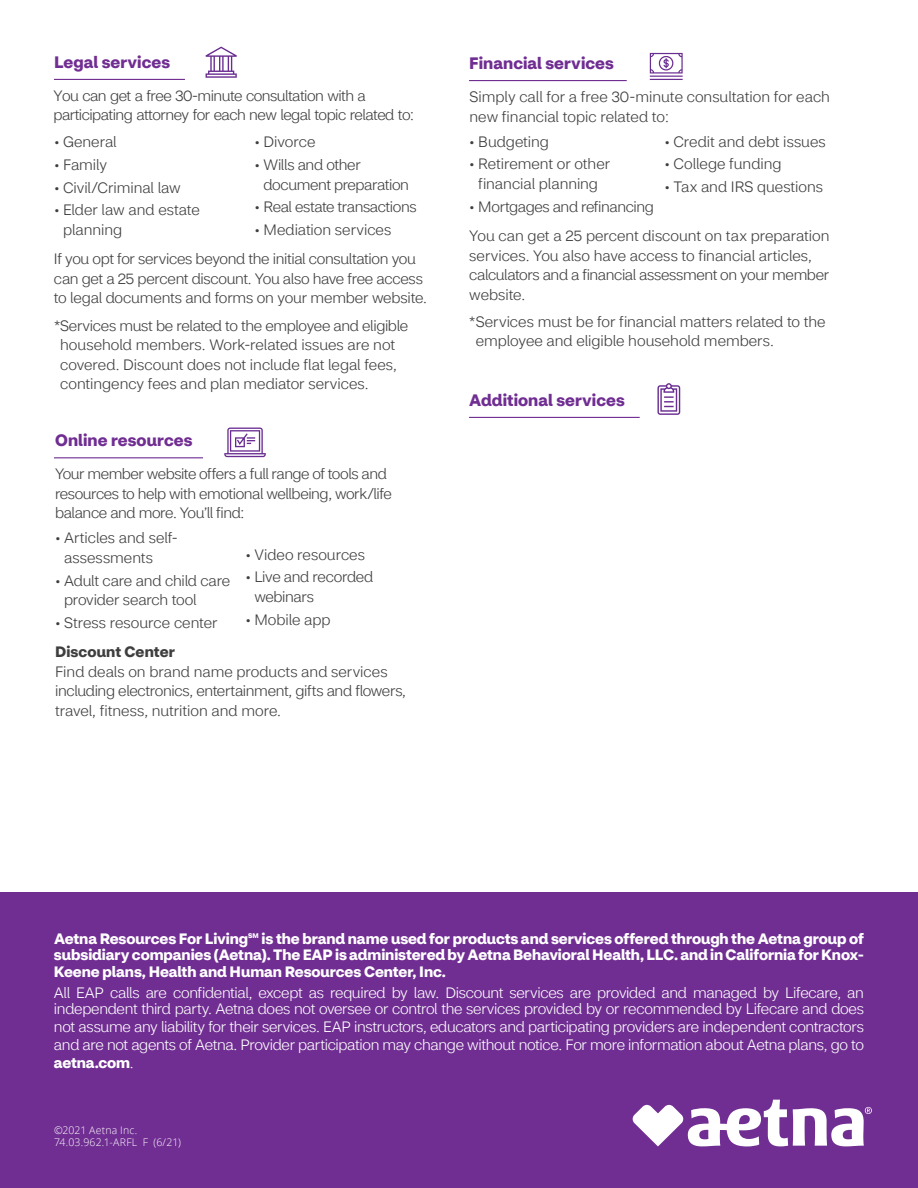
<style>
.page{position:relative;width:918px;height:1188px;background:#fff}
.page>*{position:absolute;margin:0;border:0;box-sizing:border-box;transform-origin:0 0}
.Body_headline{font:700 16.5px "CVS Health Sans";letter-spacing:.005em;color:#702d92}
.Body{font:300 15px/19.5px "CVS Health Sans";letter-spacing:-.015em;color:#3e3e3f}
.Disclaimer{font:300 15px/18px "CVS Health Sans";letter-spacing:-.02em;color:#fff}
.Bullet_List{font:300 15px/19.5px "CVS Health Sans";letter-spacing:-.005em;color:#3e3e3f}
.Disclaimer-2{font:700 15px/16.5px "CVS Health Sans";letter-spacing:-.005em;color:#fff;text-align:justify}
.Body-2{font:300 15px/19.5px "CVS Health Sans";letter-spacing:-.035em;color:#3e3e3f}
.Bullet_List-2{font:300 15px "CVS Health Sans";letter-spacing:-.03em;color:#3e3e3f}
.Bullet_List-3{font:300 15px/19.5px "CVS Health Sans";letter-spacing:-.025em;color:#3e3e3f}
.Body_subhead{font:700 15px "CVS Health Sans";letter-spacing:.01em;color:#3e3e3f}
._12a-_Aetna_is_the_b{font:300 10.5px "Open Sans";letter-spacing:.02em;color:#fff}
.Disclaimer-3{font:700 6.75px "CVS Health Sans";color:#fff}
.s1{font-weight:700}
</style>
<div class="page">
<div style="left:0;top:892px;width:918px;height:296px;background:#702d92"></div>
<hr style="left:469px;top:417px;width:171px;height:1px;background:#702d92">
<hr style="left:469px;top:80px;width:158px;height:1px;background:#702d92">
<svg style="left:657px;top:383px;width:23px;height:32px"></svg>
<hr style="left:54px;top:79px;width:131px;height:1px;background:#702d92">
<svg style="left:205px;top:47px;width:32px;height:31px"></svg>
<svg style="left:650px;top:53px;width:33px;height:27px"></svg>
<svg style="left:633px;top:1100px;width:239px;height:46px"></svg>
<hr style="left:54px;top:457px;width:149px;height:1px;background:#702d92">
<svg style="left:224px;top:428px;width:42px;height:29px"></svg>
<h2 class="Body_headline" style="left:54px;top:52px;width:118px">Legal services</h2>
<p class="Body-2" style="left:54px;top:86px;width:362px">You can get a free 30-minute consultation with a participating attorney for each new legal topic related to:</p>
<p class="Bullet_List" style="left:54px;top:132px;width:64px">• General</p>
<p class="Bullet_List" style="left:54px;top:155px;width:55px">• Family</p>
<p class="Bullet_List" style="left:54px;top:178px;width:128px">• Civil/Criminal law</p>
<p class="Bullet_List" style="left:63px;top:201px;width:138px;text-indent:-9px">• Elder law and estate planning</p>
<p class="Bullet_List" style="left:255px;top:132px;width:62px">• Divorce</p>
<p class="Bullet_List-3" style="left:264px;top:155px;width:147px;text-indent:-9px">• Wills and other document preparation</p>
<p class="Bullet_List-2" style="left:255px;top:198px;width:164px">• Real estate transactions</p>
<p class="Bullet_List" style="left:255px;top:220px;width:138px">• Mediation services</p>
<p class="Body" style="left:54px;top:250px;width:374px">If you opt for services beyond the initial consultation you can get a 25 percent discount. You also have free access to legal documents and forms on your member website.</p>
<p class="Body" style="left:60px;top:316px;width:350px;text-indent:-6px">*Services must be related to the employee and eligible household members. Work-related issues are not covered. Discount does not include flat legal fees, contingency fees and plan mediator services.</p>
<h2 class="Body_headline" style="left:55px;top:430px;width:139px">Online resources</h2>
<p class="Body" style="left:55px;top:464px;width:338px">Your member website offers a full range of tools and resources to help with emotional wellbeing, work/life balance and more. You’ll find:</p>
<p class="Bullet_List" style="left:64px;top:528px;width:115px;text-indent:-9px">• Articles and self&shy;assessments</p>
<p class="Bullet_List" style="left:64px;top:571px;width:168px;text-indent:-9px">• Adult care and child care provider search tool</p>
<p class="Bullet_List" style="left:55px;top:613px;width:164px">• Stress resource center</p>
<p class="Bullet_List" style="left:245px;top:545px;width:121px">• Video resources</p>
<p class="Bullet_List" style="left:254px;top:568px;width:120px;text-indent:-9px">• Live and recorded webinars</p>
<p class="Bullet_List" style="left:245px;top:610px;width:87px">• Mobile app</p>
<h3 class="Body_subhead" style="left:55px;top:643px;width:122px">Discount Center</h3>
<p class="Body" style="left:55px;top:662px;width:353px">Find deals on brand name products and services including electronics, entertainment, gifts and flowers, travel, fitness, nutrition and more.</p>
<h2 class="Body_headline" style="left:469px;top:53px;width:146px">Financial services</h2>
<p class="Body" style="left:470px;top:87px;width:362px">Simply call for a free 30-minute consultation for each new financial topic related to:</p>
<p class="Bullet_List" style="left:469px;top:132px;width:81px">• Budgeting</p>
<p class="Bullet_List" style="left:469px;top:154px;width:142px;text-align:center">• Retirement or other financial planning</p>
<p class="Bullet_List-2" style="left:469px;top:197px;width:186px">• Mortgages and refinancing</p>
<p class="Bullet_List" style="left:664px;top:132px;width:163px">• Credit and debt issues</p>
<p class="Bullet_List" style="left:664px;top:154px;width:119px">• College funding</p>
<p class="Bullet_List" style="left:664px;top:177px;width:160px">• Tax and IRS questions</p>
<p class="Body" style="left:469px;top:226px;width:362px">You can get a 25 percent discount on tax preparation services. You also have access to financial articles, calculators and a financial assessment on your member website.</p>
<p class="Body" style="left:476px;top:312px;width:351px;text-indent:-6px">*Services must be for financial matters related to the employee and eligible household members.</p>
<h2 class="Body_headline" style="left:469px;top:390px;width:157px">Additional services</h2>
<p class="Disclaimer-2" style="left:54px;top:930px;width:196px">Aetna Resources For Living</p>
<p class="Disclaimer-3" style="left:248px;top:931px;width:12px">SM</p>
<p class="Disclaimer-2" style="left:54px;top:930px;width:811px;text-indent:208px">is the brand name used for products and services offered through the Aetna group of subsidiary companies (Aetna). The EAP is administered by Aetna Behavioral Health, LLC. and in California for Knox-Keene plans, Health and Human Resources Center, Inc.</p>
<p class="Disclaimer" style="left:54px;top:984px;width:811px;line-height:16.5px">All EAP calls are confidential, except as required by law. Discount services are provided and managed by Lifecare, an independent third party. Aetna does not oversee or control the services provided by or recommended by Lifecare and does</p>
<p class="Disclaimer" style="left:54px;top:1018px;width:812px;text-align:justify">not assume any liability for their services. EAP instructors, educators and participating providers are independent contractors and are not agents of Aetna. Provider participation may change without notice. For more information about Aetna plans, go to <span class="s1">aetna.com</span>.</p>
<p class="_12a-_Aetna_is_the_b" style="left:54px;top:1123px;width:85px">©2021 Aetna Inc.</p>
<p class="_12a-_Aetna_is_the_b" style="left:54px;top:1135px;width:128px">74.03.962.1-ARFL F (6/21)</p>
</div>
